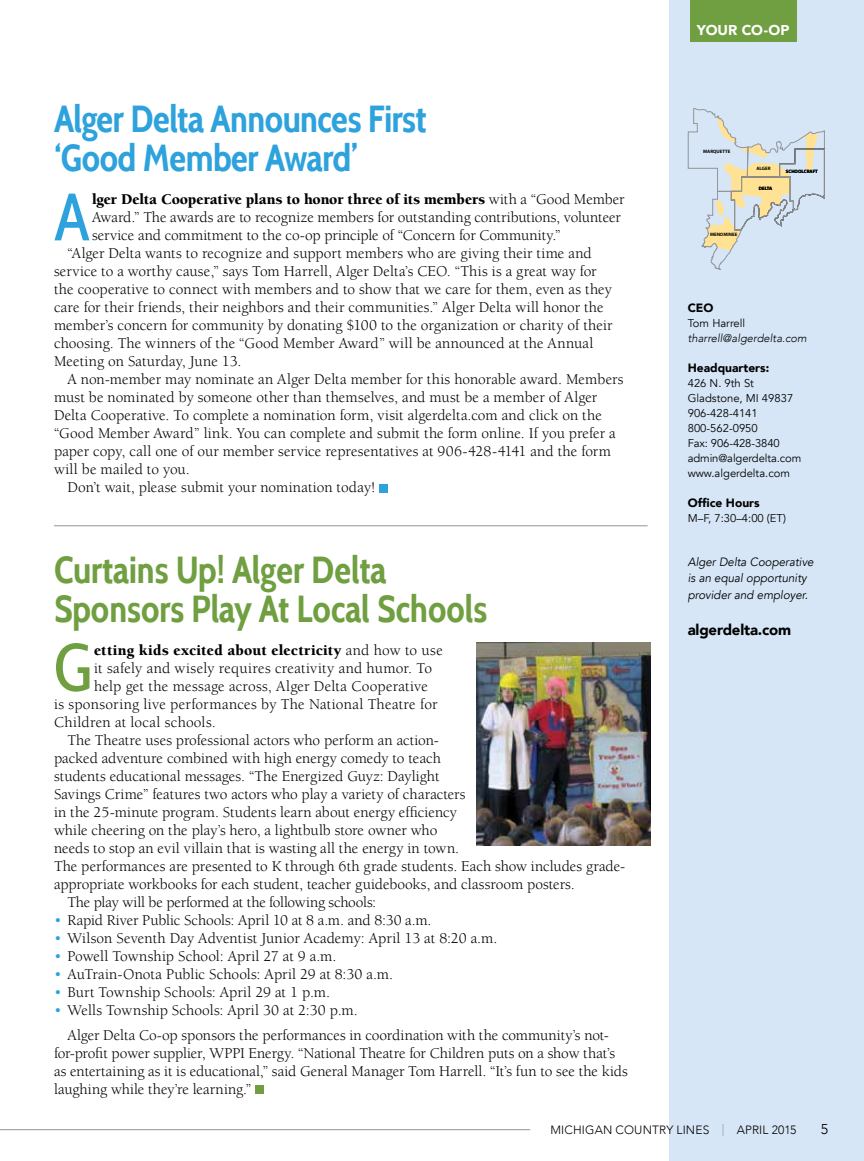
<style>
.page{position:relative;width:864px;height:1161px;background:#fff}
.page>*{position:absolute;margin:0;border:0;box-sizing:border-box;transform-origin:0 0}
.t1{font:66.75px "Cabin Condensed";color:#6f9f40}
.t2{font:66.75px "Cabin Condensed";color:#2da2dc}
.t3{font:700 37.5px/39px "Cabin Condensed";color:#6f9f40}
.t4{font:700 37.5px/39px "Cabin Condensed";letter-spacing:-.015em;color:#2da2dc}
.t5{font:15.3px/18px "Berkeley";color:#000}
.t6{font:900 15.3px "Berkeley";letter-spacing:.005em;color:#000}
.t7{font:15.3px "Berkeley";letter-spacing:-.02em;color:#000}
.t8{font:15.3px "Berkeley";letter-spacing:.02em;color:#000}
.t9{font:900 15px "Avenir";letter-spacing:-.01em;color:#000}
.t10{font:900 14.25px "Avenir";letter-spacing:.005em;color:#fff}
.t11{font:300 14.25px "Avenir";color:#000}
.t12{font:italic 12px/16.5px "Avenir";color:#000;scale:.96 1}
.t13{font:300 12px "Avenir";letter-spacing:.015em;color:#000}
.t14{font:900 12px "Avenir";color:#000}
.t15{font:11.25px/15px "Avenir";color:#000}
.t16{font:italic 300 11.25px "Avenir";color:#000}
.t17{font:700 4.8px "Myriad Pro";color:#000}
.s1{font-weight:400}
.s2{color:#2da2dc}
.s3{color:#939598}
</style>
<div class="page">
<div style="left:670px;top:0;width:194px;height:1161px;background:#d6e6f6"></div>
<hr style="left:54px;top:525px;width:594px;height:1px;background:#939598">
<svg style="left:688px;top:108px;width:137px;height:162px"></svg>
<div style="left:255px;top:1085px;width:8px;height:9px;background:#6f9f40"></div>
<img style="left:476px;top:643px;width:174px;height:202px">
<div style="left:379px;top:484px;width:9px;height:8px;background:#2da2dc"></div>
<hr style="left:0;top:1129px;width:530px;height:1px;background:#939598">
<div style="left:690px;top:0;width:106px;height:41px;background:#6f9f40"></div>
<h2 class="t4" style="left:54px;top:100px;width:374px">Alger Delta Announces First ‘Good Member Award’</h2>
<h1 class="t2" style="left:54px;top:176px;width:38px">A</h1>
<p class="t6" style="left:92px;top:191px;width:534px">lger Delta Cooperative plans to honor three of its members <span class="s1">with a “Good Member</span></p>
<p class="t5" style="left:92px;top:209px;width:530px">Award.” The awards are to recognize members for outstanding contributions, volunteer</p>
<p class="t5" style="left:92px;top:227px;width:470px">service and commitment to the co-op principle of “Concern for Community.”</p>
<p class="t5" style="left:68px;top:245px;width:526px">“Alger Delta wants to recognize and support members who are giving their time and</p>
<p class="t5" style="left:54px;top:263px;width:544px">service to a worthy cause,” says Tom Harrell, Alger Delta’s CEO. “This is a great way for</p>
<p class="t5" style="left:54px;top:281px;width:559px">the cooperative to connect with members and to show that we care for them, even as they</p>
<p class="t5" style="left:54px;top:299px;width:551px">care for their friends, their neighbors and their communities.” Alger Delta will honor the</p>
<p class="t5" style="left:54px;top:317px;width:560px">member’s concern for community by donating $100 to the organization or charity of their</p>
<p class="t5" style="left:54px;top:335px;width:541px">choosing. The winners of the “Good Member Award” will be announced at the Annual</p>
<p class="t5" style="left:54px;top:353px;width:189px">Meeting on Saturday, June 13.</p>
<p class="t5" style="left:68px;top:371px;width:558px">A non-member may nominate an Alger Delta member for this honorable award. Members</p>
<p class="t5" style="left:54px;top:389px;width:545px">must be nominated by someone other than themselves, and must be a member of Alger</p>
<p class="t5" style="left:54px;top:407px;width:549px">Delta Cooperative. To complete a nomination form, visit algerdelta.com and click on the</p>
<p class="t5" style="left:54px;top:425px;width:563px">“Good Member Award” link. You can complete and submit the form online. If you prefer a</p>
<p class="t5" style="left:54px;top:443px;width:559px">paper copy, call one of our member service representatives at 906-428-4141 and the form</p>
<p class="t5" style="left:54px;top:461px;width:137px">will be mailed to you.</p>
<p class="t5" style="left:68px;top:479px;width:309px">Don’t wait, please submit your nomination today!</p>
<h2 class="t3" style="left:54px;top:550px;width:435px">Curtains Up! Alger Delta<br>Sponsors Play At Local Schools</h2>
<h1 class="t1" style="left:54px;top:626px;width:40px">G</h1>
<p class="t6" style="left:94px;top:642px;width:350px">etting kids excited about electricity <span class="s1">and how to use</span></p>
<p class="t5" style="left:94px;top:659px;width:340px">it safely and wisely requires creativity and humor. To</p>
<p class="t5" style="left:94px;top:677px;width:335px">help get the message across, Alger Delta Cooperative</p>
<p class="t5" style="left:54px;top:695px;width:385px">is sponsoring live performances by The National Theatre for</p>
<p class="t8" style="left:54px;top:714px;width:163px">Children at local schools.</p>
<p class="t5" style="left:68px;top:731px;width:373px">The Theatre uses professional actors who perform an action-</p>
<p class="t5" style="left:54px;top:749px;width:389px">packed adventure combined with high energy comedy to teach</p>
<p class="t5" style="left:54px;top:767px;width:387px">students educational messages. “The Energized Guyz: Daylight</p>
<p class="t5" style="left:54px;top:785px;width:413px">Savings Crime” features two actors who play a variety of characters</p>
<p class="t5" style="left:54px;top:803px;width:405px">in the 25-minute program. Students learn about energy efficiency</p>
<p class="t5" style="left:54px;top:821px;width:385px">while cheering on the play’s hero, a lightbulb store owner who</p>
<p class="t5" style="left:54px;top:839px;width:407px">needs to stop an evil villain that is wasting all the energy in town.</p>
<p class="t5" style="left:54px;top:857px;width:573px">The performances are presented to K through 6th grade students. Each show includes grade-</p>
<p class="t5" style="left:54px;top:875px;width:522px">appropriate workbooks for each student, teacher guidebooks, and classroom posters.</p>
<p class="t7" style="left:68px;top:894px;width:310px">The play will be performed at the following schools:</p>
<p class="t5" style="left:54px;top:911px;width:379px"><span class="s2">•</span> Rapid River Public Schools: April 10 at 8 a.m. and 8:30 a.m.</p>
<p class="t5" style="left:54px;top:929px;width:445px"><span class="s2">•</span> Wilson Seventh Day Adventist Junior Academy: April 13 at 8:20 a.m.</p>
<p class="t5" style="left:54px;top:947px;width:284px"><span class="s2">•</span> Powell Township School: April 27 at 9 a.m.</p>
<p class="t5" style="left:54px;top:965px;width:341px"><span class="s2">•</span> AuTrain-Onota Public Schools: April 29 at 8:30 a.m.</p>
<p class="t5" style="left:54px;top:983px;width:278px"><span class="s2">•</span> Burt Township Schools: April 29 at 1 p.m.</p>
<p class="t5" style="left:68px;top:998px;width:543px;line-height:24.8px;text-indent:-13px"><span class="s2">•</span> Wells Township Schools: April 30 at 2:30 p.m.<br>Alger Delta Co-op sponsors the performances in coordination with the community’s not-</p>
<p class="t5" style="left:54px;top:1044px;width:575px">for-profit power supplier, WPPI Energy. “National Theatre for Children puts on a show that’s as entertaining as it is educational,” said General Manager Tom Harrell. “It’s fun to see the kids laughing while they’re learning.”</p>
<p class="t10" style="left:697px;top:17px;width:94px">YOUR CO-OP</p>
<p class="t17" style="left:703px;top:149px;width:29px">MARQUETTE</p>
<p class="t17" style="left:710px;top:231px;width:29px">MENOMINEE</p>
<p class="t17" style="left:756px;top:165px;width:16px">ALGER</p>
<p class="t17" style="left:759px;top:185px;width:15px">DELTA</p>
<p class="t17" style="left:786px;top:168px;width:33px">SCHOOLCRAFT</p>
<p class="t14" style="left:688px;top:298px;width:27px">CEO</p>
<p class="t15" style="left:688px;top:316px;width:59px">Tom Harrell</p>
<p class="t16" style="left:688px;top:332px;width:121px">tharrell@algerdelta.com</p>
<p class="t14" style="left:688px;top:358px;width:83px">Headquarters:</p>
<p class="t15" style="left:688px;top:376px;width:115px">426 N. 9th St<br>Gladstone, MI 49837<br>906-428-4141<br>800-562-0950<br>Fax: 906-428-3840 admin@algerdelta.com www.algerdelta.com</p>
<p class="t14" style="left:688px;top:493px;width:73px">Office Hours</p>
<p class="t15" style="left:688px;top:511px;width:100px">M–F, 7:30–4:00 (ET)</p>
<p class="t12" style="left:688px;top:554px;width:133px">Alger Delta Cooperative is an equal opportunity provider and employer.</p>
<p class="t9" style="left:688px;top:617px;width:105px">algerdelta.com</p>
<p class="t13" style="left:550px;top:1123px;width:248px">MICHIGAN COUNTRY LINES <span class="s3">|</span> APRIL 2015</p>
<p class="t11" style="left:821px;top:1121px;width:9px">5</p>
</div>
